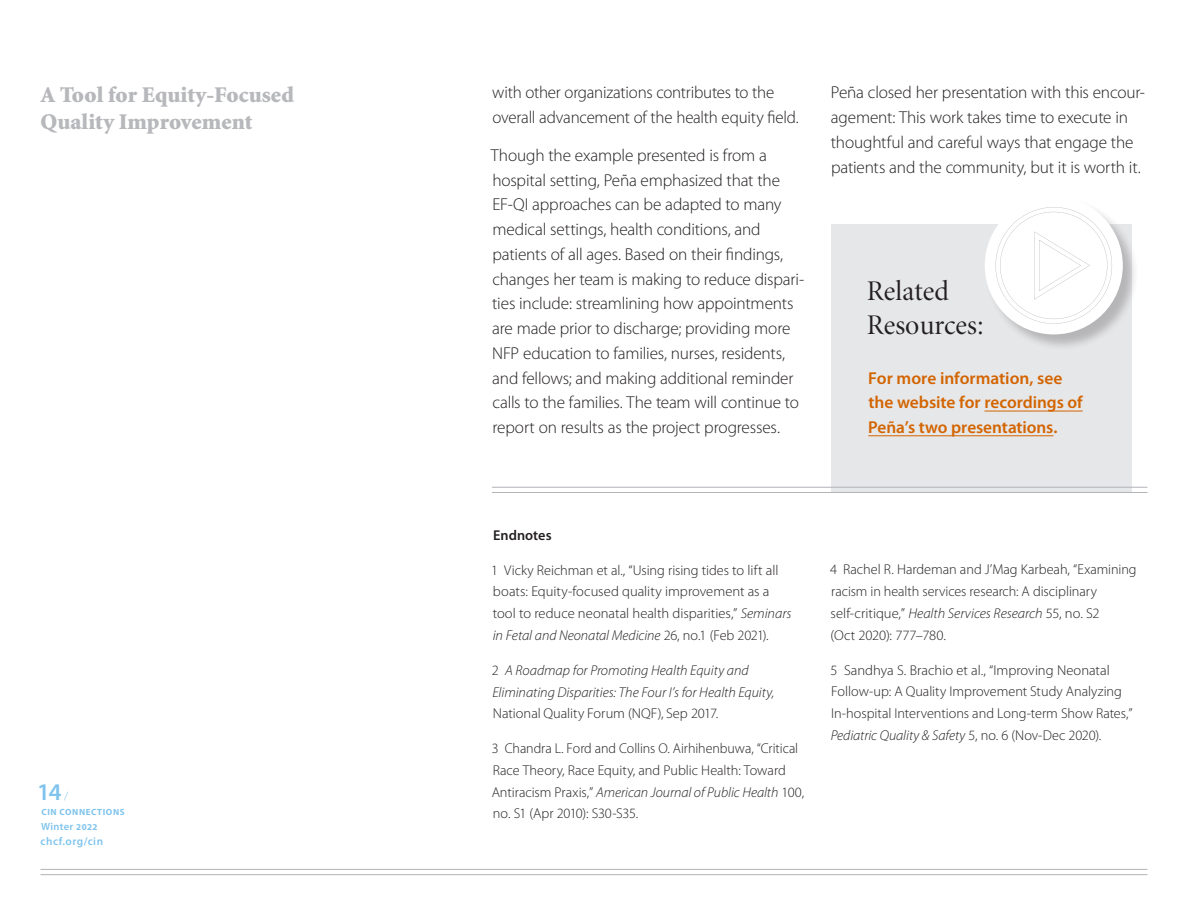
<style>
.page{position:relative;width:1188px;height:918px;background:#fff}
.page>*{position:absolute;margin:0;border:0;box-sizing:border-box;transform-origin:0 0}
.t1{font:28.5px/34.5px "Minion Display";letter-spacing:.005em;color:#231f20}
.t2{font:600 24px "Myriad Pro";color:#7fc4ed}
.t3{font:900 22.5px/27px "Minion";letter-spacing:.005em;color:#b7b8bb}
.t4{font:300 17.25px/24.8px "Myriad Pro";letter-spacing:-.01em;color:#231f20}
.t5{font:600 17.25px/24.8px "Myriad Pro";letter-spacing:-.005em;color:#d36400}
.t6{font:300 14.25px/21.8px "Myriad Pro";color:#231f20}
.t7{font:italic 300 14.25px/21.8px "Myriad Pro";color:#231f20}
.t8{font:600 14.25px "Myriad Pro";letter-spacing:.005em;color:#231f20}
.t9{font:600 11.25px "Myriad Pro";letter-spacing:.045em;color:#7fc4ed}
.t10{font:600 10.5px "Myriad Pro";letter-spacing:.025em;color:#7fc4ed}
.t11{font:700 9px "Myriad Pro";letter-spacing:.065em;color:#7fc4ed}
.s1{font-weight:300;font-size:12px}
.s2{font-weight:700;font-size:9px}
.s3{font-style:italic}
.s4{font-style:normal}
</style>
<div class="page">
<div style="left:831px;top:224px;width:301px;height:268px;background:#e6e7e9"></div>
<hr style="left:40px;top:869px;width:1108px;height:1px;background:#b2b3b7">
<hr style="left:492px;top:487px;width:656px;height:1px;background:#b2b3b7">
<hr style="left:40px;top:874px;width:1108px;height:1px;background:#b2b3b7">
<hr style="left:492px;top:492px;width:656px;height:1px;background:#b2b3b7">
<hr style="left:984px;top:411px;width:99px;height:1px;background:#d36400">
<hr style="left:868px;top:435px;width:185px;height:1px;background:#d36400">
<div style="left:986px;top:197px;width:154px;height:154px;background:#231f20;opacity:.25"></div>
<div style="left:985px;top:196px;width:138px;height:138px;background:#fff;border-radius:50%"></div>
<svg style="left:996px;top:207px;width:116px;height:117px"></svg>
<p class="t3" style="left:40px;top:82px;width:255px">A Tool for Equity-Focused<br>Quality Improvement</p>
<p class="t2" style="left:37px;top:779px;width:33px">14<span class="s1">/</span></p>
<p class="t11" style="left:41px;top:806px;width:85px">CIN CONNECTIONS</p>
<p class="t10" style="left:41px;top:820px;width:58px">Winter <span class="s2">2022</span></p>
<p class="t9" style="left:41px;top:835px;width:64px">chcf.org/cin</p>
<p class="t4" style="left:492px;top:80px;width:308px">with other organizations contributes to the overall advancement of the health equity field.</p>
<p class="t4" style="left:491px;top:143px;width:315px">Though the example presented is from a hospital setting, Peña emphasized that the EF-QI approaches can be adapted to many medical settings, health conditions, and patients of all ages. Based on their findings, changes her team is making to reduce dispari&shy;ties include: streamlining how appointments are made prior to discharge; providing more NFP education to families, nurses, residents, and fellows; and making additional reminder calls to the families. The team will continue to report on results as the project progresses.</p>
<p class="t4" style="left:831px;top:80px;width:316px">Peña closed her presentation with this encour&shy;agement: This work takes time to execute in thoughtful and careful ways that engage the patients and the community, but it is worth it.</p>
<p class="t1" style="left:867px;top:274px;width:119px">Related<br>Resources:</p>
<p class="t5" style="left:868px;top:366px;width:216px">For more information, see the website for recordings of<br>Peña’s two presentations.</p>
<p class="t8" style="left:493px;top:527px;width:60px">Endnotes</p>
<p class="t6" style="left:491px;top:559px;width:302px">1 Vicky Reichman et al., “Using rising tides to lift all boats: Equity-focused quality improvement as a tool to reduce neonatal health disparities,” <span class="s3">Seminars in Fetal and Neonatal Medicine</span> 26, no.1 (Feb 2021).</p>
<p class="t7" style="left:492px;top:660px;width:284px"><span class="s4">2</span> A Roadmap for Promoting Health Equity and<br>Eliminating Disparities: The Four I’s for Health Equity,<br><span class="s4">National Quality Forum (NQF), Sep 2017.</span></p>
<p class="t6" style="left:492px;top:738px;width:314px">3 Chandra L. Ford and Collins O. Airhihenbuwa, “Critical Race Theory, Race Equity, and Public Health: Toward Antiracism Praxis,” <span class="s3">American Journal of Public Health</span> 100, no. S1 (Apr 2010): S30-S35.</p>
<p class="t6" style="left:830px;top:559px;width:308px">4 Rachel R. Hardeman and J’Mag Karbeah, “Examining racism in health services research: A disciplinary self-critique,” <span class="s3">Health Services Research</span> 55, no. S2<br>(Oct 2020): 777–780.</p>
<p class="t6" style="left:830px;top:659px;width:304px">5 Sandhya S. Brachio et al., “Improving Neonatal Follow-up: A Quality Improvement Study Analyzing In-hospital Interventions and Long-term Show Rates,” <span class="s3">Pediatric Quality &amp; Safety</span> 5, no. 6 (Nov-Dec 2020).</p>
</div>
